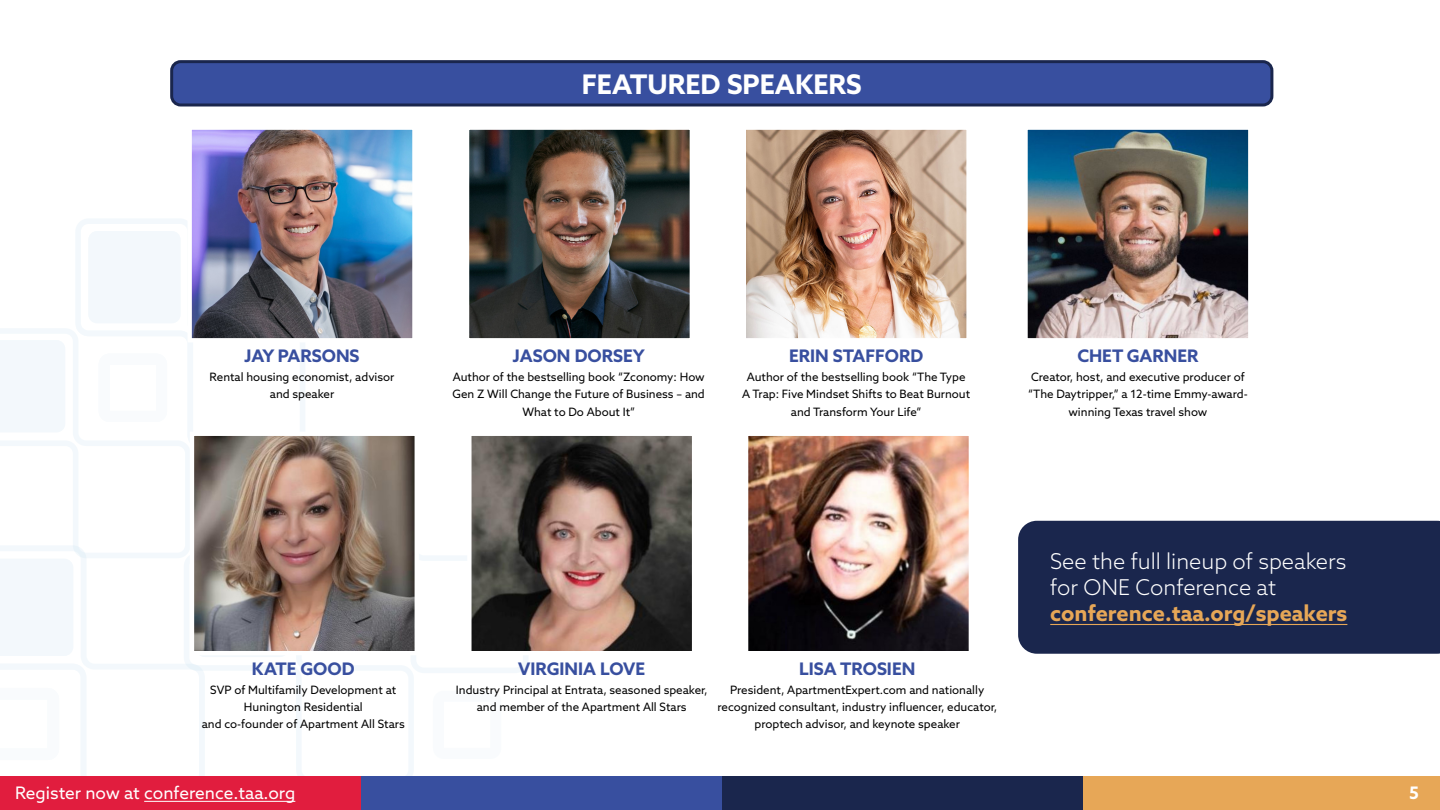
<style>
.page{position:relative;width:1440px;height:810px;background:#fff}
.page>*{position:absolute;margin:0;border:0;box-sizing:border-box;transform-origin:0 0}
.t1{font:700 27px "Azo Sans";color:#fff}
.t2{font:300 21.83px/26.2px "Azo Sans";color:#fff}
.t3{font:700 21.83px "Azo Sans";color:#e7a757}
.t4{font:700 17.33px "Azo Sans";color:#384f9f}
.t5{font:17.25px "Azo Sans";color:#fff}
.t6{font:700 17.25px "Azo Sans";color:#fff}
.t7{font:11.55px/17.3px "Azo Sans";color:#000;text-align:center}
</style>
<div class="page">
<svg style="left:76px;top:219px;width:229px;height:212px"></svg>
<svg style="left:0;top:328px;width:191px;height:448px"></svg>
<svg style="left:414px;top:554px;width:114px;height:119px"></svg>
<svg style="left:184px;top:553px;width:230px;height:223px"></svg>
<div style="left:0;top:776px;width:361px;height:34px;background:#e11d3e"></div>
<div style="left:361px;top:776px;width:361px;height:34px;background:#384f9f"></div>
<div style="left:722px;top:776px;width:361px;height:34px;background:#1a264d"></div>
<div style="left:1083px;top:776px;width:357px;height:34px;background:#e7a757"></div>
<hr style="left:144px;top:801px;width:151px;height:1px;background:#fff">
<div style="left:172px;top:62px;width:1100px;height:43px;background:#384f9f;border-radius:9px"></div>
<div style="left:170px;top:60px;width:1103px;height:47px;border:3px solid #1a264d;border-radius:9px"></div>
<img style="left:193px;top:131px;width:219px;height:206px">
<div style="left:188px;top:126px;width:229px;height:216px;border:4px solid #fff"></div>
<img style="left:470px;top:131px;width:219px;height:206px">
<div style="left:465px;top:126px;width:229px;height:216px;border:4px solid #fff"></div>
<img style="left:747px;top:131px;width:219px;height:206px">
<div style="left:742px;top:126px;width:229px;height:216px;border:4px solid #fff"></div>
<img style="left:1028px;top:131px;width:219px;height:206px">
<div style="left:1023px;top:126px;width:229px;height:216px;border:4px solid #fff"></div>
<img style="left:195px;top:437px;width:219px;height:213px">
<div style="left:190px;top:432px;width:229px;height:223px;border:4px solid #fff"></div>
<img style="left:472px;top:437px;width:219px;height:213px">
<div style="left:467px;top:432px;width:229px;height:223px;border:4px solid #fff"></div>
<img style="left:749px;top:437px;width:219px;height:213px">
<div style="left:744px;top:432px;width:229px;height:223px;border:4px solid #fff"></div>
<div style="left:1018px;top:521px;width:422px;height:133px;background:#1a264d"></div>
<hr style="left:1050px;top:624px;width:297px;height:1px;background:#e7a757">
<h1 class="t1" style="left:582px;top:66px;width:281px">FEATURED SPEAKERS</h1>
<h3 class="t4" style="left:245px;top:345px;width:117px">JAY PARSONS</h3>
<p class="t7" style="left:210px;top:368px;width:186px">Rental housing economist, advisor and speaker</p>
<h3 class="t4" style="left:513px;top:345px;width:133px">JASON DORSEY</h3>
<p class="t7" style="left:453px;top:368px;width:254px">Author of the bestselling book “Zconomy: How<br>Gen Z Will Change the Future of Business – and<br>What to Do About It”</p>
<h3 class="t4" style="left:789px;top:345px;width:135px">ERIN STAFFORD</h3>
<p class="t7" style="left:742px;top:368px;width:230px">Author of the bestselling book “The Type<br>A Trap: Five Mindset Shifts to Beat Burnout and Transform Your Life”</p>
<h3 class="t4" style="left:1077px;top:345px;width:123px">CHET GARNER</h3>
<p class="t7" style="left:1028px;top:368px;width:221px">Creator, host, and executive producer of “The Daytripper,” a 12-time Emmy-award&shy;winning Texas travel show</p>
<h3 class="t4" style="left:252px;top:657px;width:104px">KATE GOOD</h3>
<p class="t7" style="left:202px;top:681px;width:205px">SVP of Multifamily Development at<br>Hunington Residential<br>and co-founder of Apartment All Stars</p>
<h3 class="t4" style="left:518px;top:657px;width:128px">VIRGINIA LOVE</h3>
<p class="t7" style="left:456px;top:681px;width:253px">Industry Principal at Entrata, seasoned speaker, and member of the Apartment All Stars</p>
<h3 class="t4" style="left:799px;top:657px;width:118px">LISA TROSIEN</h3>
<p class="t7" style="left:717px;top:681px;width:281px">President, ApartmentExpert.com and nationally recognized consultant, industry influencer, educator, proptech advisor, and keynote speaker</p>
<h2 class="t2" style="left:1050px;top:548px;width:298px">See the full lineup of speakers for ONE Conference at</h2>
<h2 class="t3" style="left:1050px;top:599px;width:299px">conference.taa.org/speakers</h2>
<h3 class="t5" style="left:15px;top:782px;width:282px">Register now at conference.taa.org</h3>
<h3 class="t6" style="left:1409px;top:781px;width:11px">5</h3>
</div>
